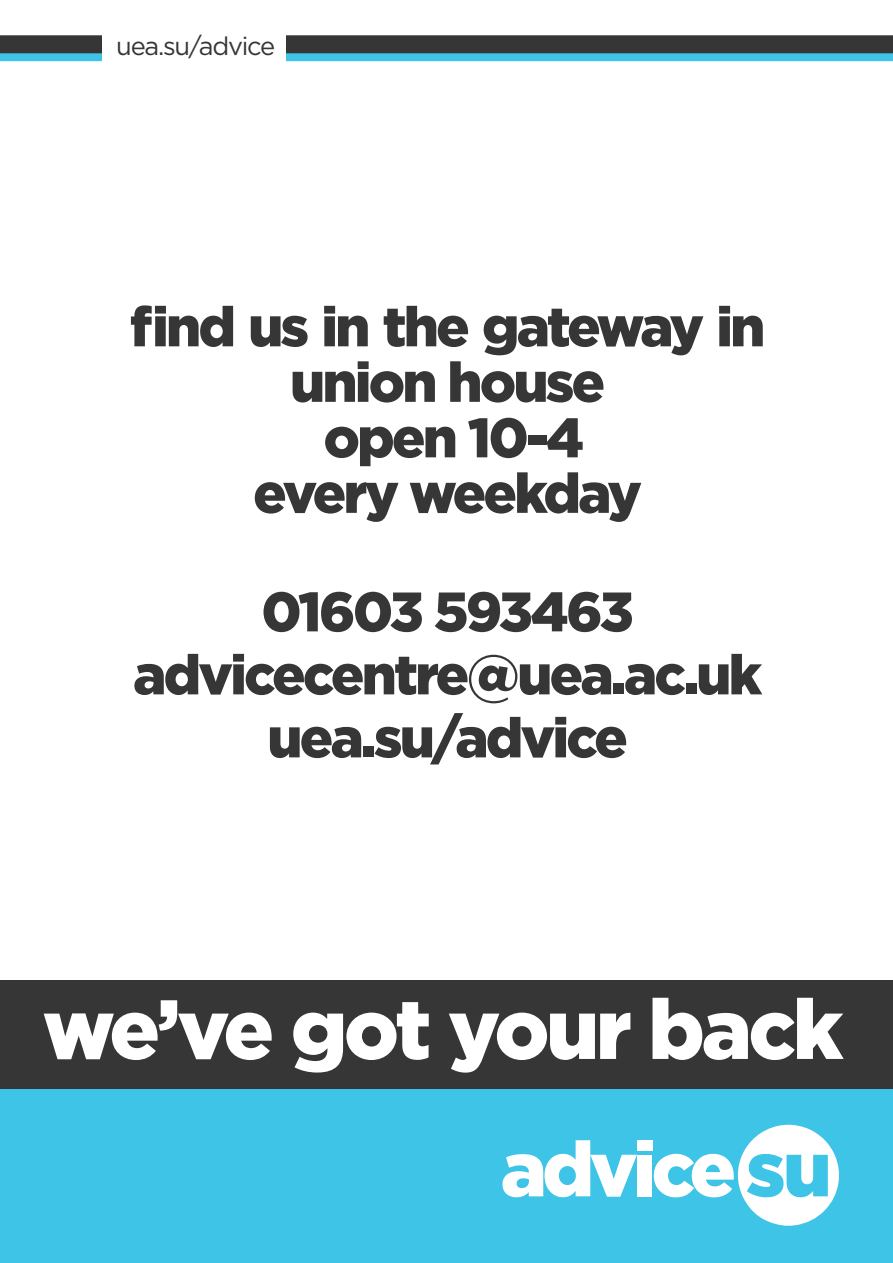
<style>
.page{position:relative;width:893px;height:1263px;background:#fff}
.page>*{position:absolute;margin:0;border:0;box-sizing:border-box;transform-origin:0 0}
.t1{font:900 83.85px "Gotham";letter-spacing:-.04em;color:#fff}
.t2{font:900 55.5px/55.5px "Gotham";letter-spacing:-.05em;color:#353635;text-align:center}
.t3{font:25.5px "Gotham";letter-spacing:-.05em;color:#353635}
</style>
<div class="page">
<div style="left:0;top:52px;width:893px;height:9px;background:#3dc4e7"></div>
<div style="left:0;top:35px;width:893px;height:18px;background:#353635"></div>
<div style="left:102px;top:28px;width:184px;height:43px;background:#fff"></div>
<div style="left:0;top:1076px;width:893px;height:187px;background:#3dc4e7"></div>
<div style="left:0;top:980px;width:893px;height:109px;background:#353635"></div>
<svg style="left:502px;top:1140px;width:135px;height:58px"></svg>
<div style="left:637px;top:1155px;width:15px;height:41px;background:#fff"></div>
<div style="left:637px;top:1140px;width:15px;height:11px;background:#fff"></div>
<svg style="left:654px;top:1125px;width:185px;height:101px"></svg>
<p class="t3" style="left:116px;top:30px;width:160px">uea.su/advice</p>
<p class="t2" style="left:130px;top:298px;width:637px">find us in the gateway in union house</p>
<p class="t2" style="left:323px;top:409px;width:262px">open 10-4</p>
<p class="t2" style="left:253px;top:465px;width:390px">every weekday</p>
<p class="t2" style="left:261px;top:583px;width:374px">01603 593463</p>
<p class="t2" style="left:133px;top:646px;width:630px">advicecentre@uea.ac.uk</p>
<p class="t2" style="left:267px;top:709px;width:362px">uea.su/advice</p>
<p class="t1" style="left:43px;top:971px;width:802px">we’ve got your back</p>
</div>
